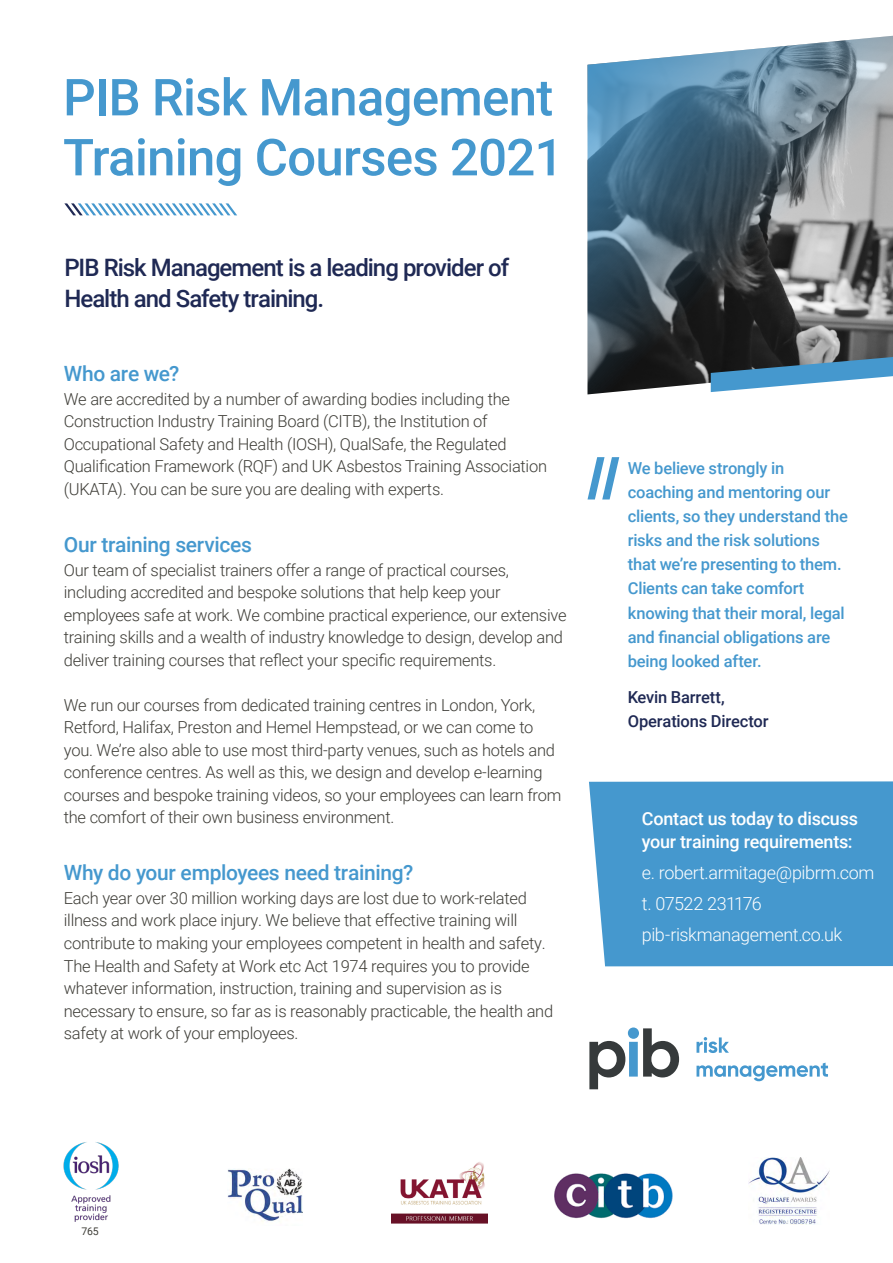
<style>
.page{position:relative;width:893px;height:1263px;background:#fff}
.page>*{position:absolute;margin:0;border:0;box-sizing:border-box;transform-origin:0 0}
.t1{font:500 51px/60px "Roboto";letter-spacing:-.015em;color:#4598ce}
.t2{font:500 24px/31.5px "Roboto";letter-spacing:-.04em;color:#1f2954}
.t3{font:500 21px "Roboto";letter-spacing:-.015em;color:#4598ce}
.t4{font:300 18px/31px "Roboto";letter-spacing:-.025em;color:#fff}
.t5{font:500 18px/22.5px "Roboto";letter-spacing:-.015em;color:#fff}
.t6{font:300 16.5px/22.5px "Roboto";letter-spacing:-.015em;color:#3e3d37}
.t7{font:500 16.5px/24px "Roboto";letter-spacing:-.01em;color:#4598ce}
.t8{font:500 16.5px/24px "Roboto";letter-spacing:-.01em;color:#1f2954}
.t9{font:10.5px "Roboto";color:#3e3d37}
</style>
<div class="page">
<svg style="left:64px;top:203px;width:173px;height:12px"></svg>
<div style="left:589px;top:781px;width:304px;height:185px;background:#4598ce"></div>
<svg style="left:587px;top:457px;width:32px;height:42px"></svg>
<svg style="left:589px;top:1027px;width:90px;height:62px"></svg>
<svg style="left:696px;top:1037px;width:33px;height:16px"></svg>
<svg style="left:696px;top:1062px;width:132px;height:19px"></svg>
<img style="left:227px;top:1169px;width:76px;height:53px">
<img style="left:392px;top:1162px;width:95px;height:62px">
<img style="left:555px;top:1173px;width:118px;height:46px">
<img style="left:748px;top:1157px;width:82px;height:68px">
<img style="left:63px;top:1142px;width:56px;height:79px">
<svg style="left:587px;top:35px;width:306px;height:359px;background:#657580"></svg>
<svg style="left:711px;top:357px;width:182px;height:35px"></svg>
<h1 class="t1" style="left:63px;top:65px;width:502px">PIB Risk Management<br>Training Courses 2021</h1>
<h2 class="t2" style="left:64px;top:251px;width:446px">PIB Risk Management is a leading provider of<br>Health and Safety training.</h2>
<p class="t3" style="left:64px;top:359px;width:117px">Who are we?</p>
<p class="t6" style="left:64px;top:387px;width:485px">We are accredited by a number of awarding bodies including the Construction Industry Training Board (CITB), the Institution of Occupational Safety and Health (IOSH), QualSafe, the Regulated Qualification Framework (RQF) and UK Asbestos Training Association (UKATA). You can be sure you are dealing with experts.</p>
<p class="t3" style="left:64px;top:529px;width:190px">Our training services</p>
<p class="t6" style="left:64px;top:558px;width:504px">Our team of specialist trainers offer a range of practical courses, including accredited and bespoke solutions that help keep your employees safe at work. We combine practical experience, our extensive training skills and a wealth of industry knowledge to design, develop and deliver training courses that reflect your specific requirements.</p>
<p class="t6" style="left:64px;top:693px;width:499px">We run our courses from dedicated training centres in London, York, Retford, Halifax, Preston and Hemel Hempstead, or we can come to you. We’re also able to use most third-party venues, such as hotels and conference centres. As well as this, we design and develop e-learning courses and bespoke training videos, so your employees can learn from the comfort of their own business environment.</p>
<p class="t3" style="left:64px;top:858px;width:351px">Why do your employees need training?</p>
<p class="t6" style="left:64px;top:886px;width:491px">Each year over 30 million working days are lost due to work-related illness and work place injury. We believe that effective training will contribute to making your employees competent in health and safety.<br>The Health and Safety at Work etc Act 1974 requires you to provide whatever information, instruction, training and supervision as is necessary to ensure, so far as is reasonably practicable, the health and safety at work of your employees.</p>
<p class="t7" style="left:628px;top:456px;width:222px">We believe strongly in coaching and mentoring our clients, so they understand the risks and the risk solutions that we’re presenting to them.<br>Clients can take comfort knowing that their moral, legal and financial obligations are being looked after.</p>
<p class="t8" style="left:628px;top:685px;width:142px">Kevin Barrett,<br>Operations Director</p>
<p class="t5" style="left:642px;top:807px;width:218px">Contact us today to discuss your training requirements:</p>
<p class="t4" style="left:642px;top:856px;width:234px">e. robert.armitage@pibrm.com t. 07522 231176 pib-riskmanagement.co.uk</p>
<p class="t9" style="left:81px;top:1224px;width:19px">765</p>
</div>
